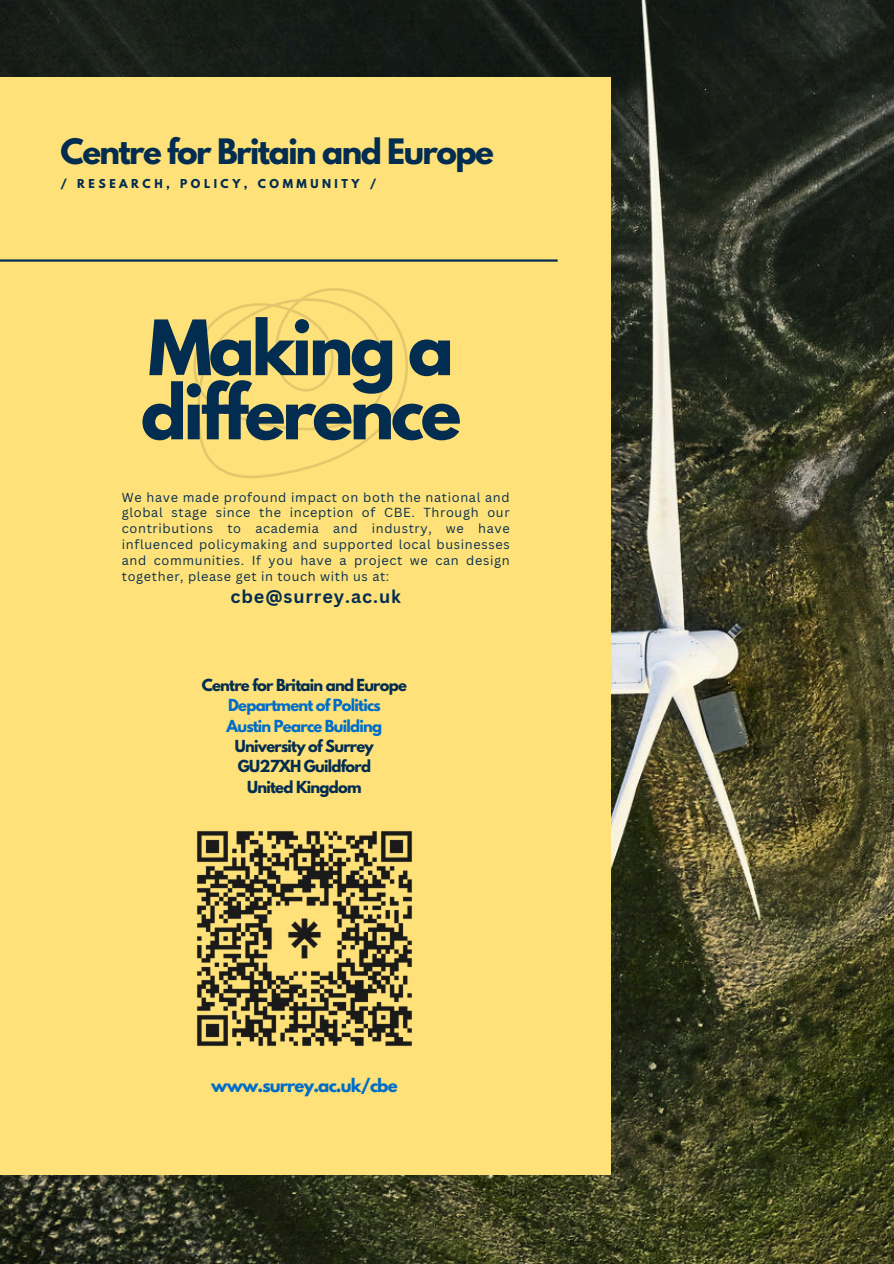
<style>
.page{position:relative;width:894px;height:1264px;background:#fff}
.page>*{position:absolute;margin:0;border:0;box-sizing:border-box;transform-origin:0 0}
.t1{font:700 67.5px/64.2px "League Spartan";letter-spacing:-.05em;color:#032d50}
.t2{font:700 31.05px "League Spartan";letter-spacing:-.05em;color:#032d50}
.t3{font:700 18px "Canva Sans";letter-spacing:.05em;color:#032d50}
.t4{font:700 16.5px "League Spartan";letter-spacing:-.05em;color:#006dc8}
.t5{font:700 14.7px/20.2px "League Spartan";letter-spacing:-.05em;color:#032d50;text-align:center}
.t6{font:12.75px/15.9px "Canva Sans";letter-spacing:.05em;color:#032d50;text-align:justify}
.t7{font:700 10.95px "League Spartan";letter-spacing:.325em;color:#032d50}
.s1{color:#006dc8}
</style>
<div class="page">
<img style="left:0;top:0;width:893px;height:1263px">
<div style="left:0;top:77px;width:611px;height:1097px;background:#ffe179"></div>
<hr style="left:0;top:259px;width:557px;height:3px;background:#032d50">
<svg style="left:193px;top:288px;width:215px;height:190px"></svg>
<img style="left:197px;top:831px;width:215px;height:215px">
<p class="t2" style="left:60px;top:136px;width:434px">Centre for Britain and Europe</p>
<p class="t7" style="left:60px;top:178px;width:317px">/ RESEARCH, POLICY, COMMUNITY /</p>
<p class="t1" style="left:141px;top:324px;width:322px">Making a difference</p>
<h2 class="t6" style="left:122px;top:488px;width:389px">We have made profound impact on both the national and global stage since the inception of CBE. Through our contributions to academia and industry, we have influenced policymaking and supported local businesses and communities. If you have a project we can design together, please get in touch with us at:</h2>
<p class="t3" style="left:230px;top:583px;width:172px">cbe@surrey.ac.uk</p>
<p class="t5" style="left:202px;top:677px;width:207px">Centre for Britain and Europe<br><span class="s1">Department of Politics<br>Austin Pearce Building<br></span>University of Surrey<br>GU27XH Guildford<br>United Kingdom</p>
<h1 class="t4" style="left:211px;top:1076px;width:188px">www.surrey.ac.uk/cbe</h1>
</div>
